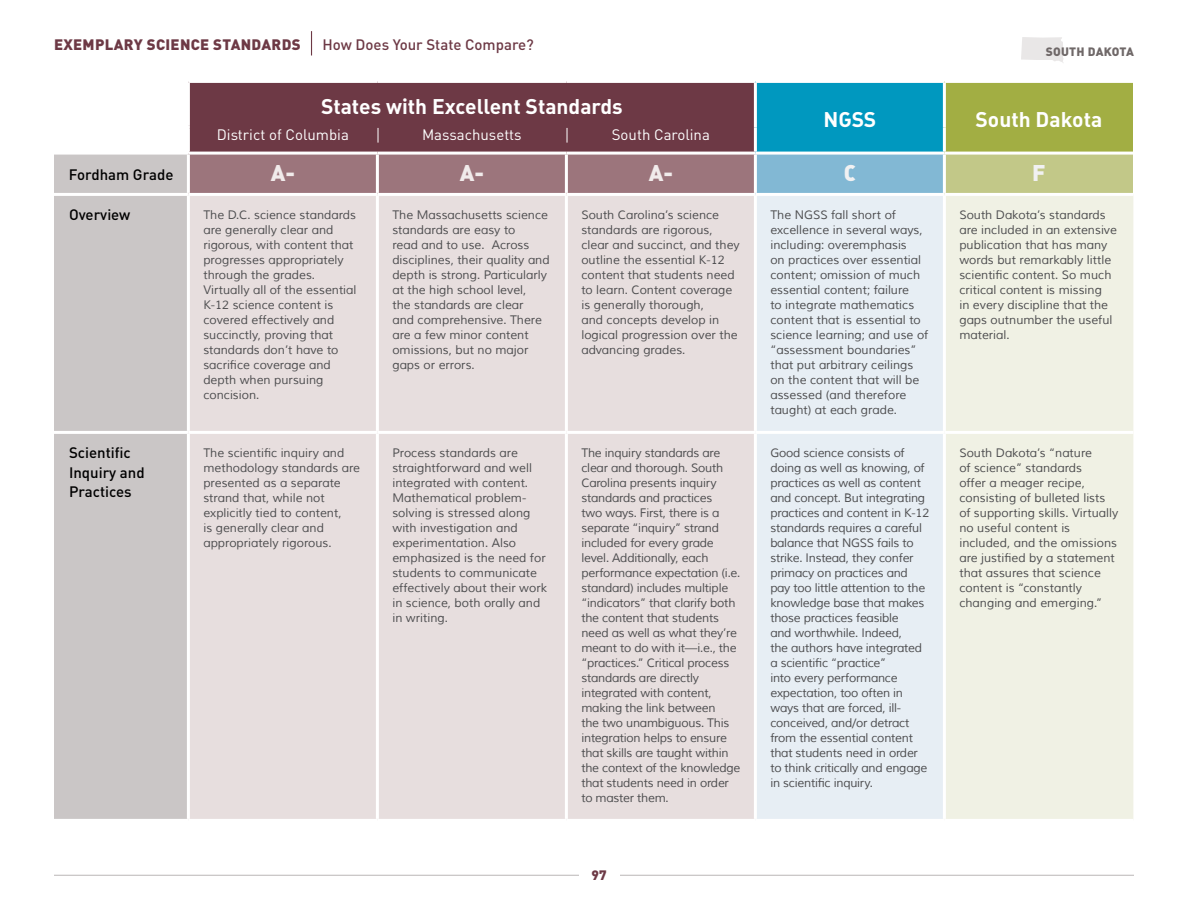
<style>
.page{position:relative;width:1188px;height:918px;background:#fff}
.page>*{position:absolute;margin:0;border:0;box-sizing:border-box;transform-origin:0 0}
.t1{font:22.5px "DIN Black Alternate";color:#f1ebeb}
.t2{font:22.5px "DIN Black Alternate";color:#f1f1f2}
.t3{font:21px "DIN Bold Alternate";color:#fff}
.t4{font:500 15px/19.5px "DIN";color:#000}
.t5{font:15px "DIN";color:#fff}
.t6{font:900 15px "DIN";letter-spacing:.02em;color:#6d3945}
.t7{font:500 15px "DIN";color:#6d3945}
.t8{font:900 13.5px "DIN";color:#6d3945}
.t9{font:12px/15px "Muli";color:#4d4d4f}
.t10{font:12px/15px "Muli";letter-spacing:-.02em;color:#4d4d4f}
.t11{font:900 12px "DIN";letter-spacing:.02em;color:#6f6868}
</style>
<div class="page">
<svg style="left:1021px;top:37px;width:43px;height:26px"></svg>
<hr style="left:54px;top:875px;width:1080px;height:1px;background:#bbb7b7">
<div style="left:579px;top:857px;width:40px;height:40px;background:#fff"></div>
<svg style="left:311px;top:31px;width:1px;height:25px"></svg>
<div style="left:755px;top:81px;width:189px;height:72px;background:#0098bf"></div>
<div style="left:944px;top:81px;width:189px;height:72px;background:#a2ae43"></div>
<div style="left:54px;top:155px;width:133px;height:664px;background:#cac6c6"></div>
<div style="left:755px;top:153px;width:189px;height:41px;background:#82b8d4"></div>
<div style="left:944px;top:153px;width:189px;height:41px;background:#c2c888"></div>
<div style="left:190px;top:196px;width:564px;height:623px;background:#e7dede"></div>
<div style="left:757px;top:196px;width:186px;height:623px;background:#e7eef4"></div>
<div style="left:946px;top:196px;width:187px;height:623px;background:#f0f1e4"></div>
<hr style="left:755px;top:80px;width:189px;height:3px;background:#fff">
<hr style="left:754px;top:83px;width:3px;height:44px;background:#fff">
<hr style="left:944px;top:80px;width:189px;height:3px;background:#fff">
<hr style="left:943px;top:83px;width:3px;height:44px;background:#fff">
<hr style="left:943px;top:127px;width:3px;height:25px;background:#fff">
<hr style="left:755px;top:152px;width:189px;height:3px;background:#fff">
<hr style="left:754px;top:155px;width:3px;height:38px;background:#fff">
<hr style="left:944px;top:152px;width:189px;height:3px;background:#fff">
<hr style="left:943px;top:155px;width:3px;height:38px;background:#fff">
<hr style="left:54px;top:193px;width:134px;height:3px;background:#fff">
<hr style="left:376px;top:196px;width:3px;height:235px;background:#fff">
<hr style="left:565px;top:196px;width:3px;height:235px;background:#fff">
<hr style="left:755px;top:193px;width:189px;height:3px;background:#fff">
<hr style="left:944px;top:193px;width:189px;height:3px;background:#fff">
<hr style="left:54px;top:431px;width:134px;height:3px;background:#fff">
<hr style="left:188px;top:431px;width:189px;height:3px;background:#fff">
<hr style="left:377px;top:431px;width:189px;height:3px;background:#fff">
<hr style="left:376px;top:434px;width:3px;height:385px;background:#fff">
<hr style="left:566px;top:431px;width:189px;height:3px;background:#fff">
<hr style="left:565px;top:434px;width:3px;height:385px;background:#fff">
<hr style="left:755px;top:431px;width:189px;height:3px;background:#fff">
<hr style="left:944px;top:431px;width:189px;height:3px;background:#fff">
<hr style="left:754px;top:127px;width:3px;height:25px;background:#fff">
<svg style="left:188px;top:81px;width:567px;height:113px;background:#855962"></svg>
<p class="t6" style="left:54px;top:34px;width:247px">EXEMPLARY SCIENCE STANDARDS</p>
<p class="t7" style="left:322px;top:35px;width:213px">How Does Your State Compare?</p>
<p class="t11" style="left:1046px;top:44px;width:82px">SOUTH DAKOTA</p>
<h2 class="t3" style="left:321px;top:93px;width:303px">States with Excellent Standards</h2>
<p class="t5" style="left:217px;top:125px;width:134px">District of Columbia</p>
<p class="t5" style="left:422px;top:125px;width:101px">Massachusetts</p>
<p class="t5" style="left:612px;top:125px;width:100px">South Carolina</p>
<h2 class="t3" style="left:823px;top:105px;width:55px">NGSS</h2>
<h2 class="t3" style="left:976px;top:105px;width:128px">South Dakota</h2>
<p class="t4" style="left:69px;top:164px;width:106px">Fordham Grade</p>
<h1 class="t1" style="left:271px;top:158px;width:26px">A-</h1>
<h1 class="t1" style="left:460px;top:158px;width:26px">A-</h1>
<h1 class="t1" style="left:649px;top:158px;width:26px">A-</h1>
<h1 class="t2" style="left:844px;top:158px;width:14px">C</h1>
<h1 class="t2" style="left:1032px;top:158px;width:15px">F</h1>
<p class="t4" style="left:69px;top:205px;width:63px">Overview</p>
<p class="t9" style="left:203px;top:208px;width:155px">The D.C. science standards are generally clear and rigorous, with content that progresses appropriately through the grades.<br>Virtually all of the essential<br>K-12 science content is covered effectively and succinctly, proving that standards don’t have to sacrifice coverage and depth when pursuing concision.</p>
<p class="t9" style="left:392px;top:208px;width:159px">The Massachusetts science standards are easy to<br>read and to use. Across disciplines, their quality and depth is strong. Particularly at the high school level,<br>the standards are clear<br>and comprehensive. There are a few minor content omissions, but no major gaps or errors.</p>
<p class="t9" style="left:581px;top:208px;width:160px">South Carolina’s science standards are rigorous, clear and succinct, and they outline the essential K-12 content that students need to learn. Content coverage is generally thorough,<br>and concepts develop in logical progression over the advancing grades.</p>
<p class="t9" style="left:770px;top:208px;width:159px">The NGSS fall short of excellence in several ways, including: overemphasis<br>on practices over essential content; omission of much essential content; failure<br>to integrate mathematics content that is essential to science learning; and use of “assessment boundaries” that put arbitrary ceilings on the content that will be assessed (and therefore taught) at each grade.</p>
<p class="t9" style="left:959px;top:208px;width:159px">South Dakota’s standards are included in an extensive publication that has many words but remarkably little scientific content. So much critical content is missing<br>in every discipline that the gaps outnumber the useful material.</p>
<p class="t4" style="left:69px;top:443px;width:77px">Scientific<br>Inquiry and<br>Practices</p>
<p class="t9" style="left:203px;top:446px;width:158px">The scientific inquiry and methodology standards are presented as a separate strand that, while not explicitly tied to content,<br>is generally clear and appropriately rigorous.</p>
<p class="t9" style="left:392px;top:446px;width:156px">Process standards are straightforward and well integrated with content.<br>Mathematical problem&shy;solving is stressed along with investigation and experimentation. Also emphasized is the need for students to communicate effectively about their work in science, both orally and in writing.</p>
<p class="t10" style="left:581px;top:446px;width:161px">The inquiry standards are clear and thorough. South<br>Carolina presents inquiry standards and practices<br>two ways. First, there is a separate “inquiry” strand included for every grade level. Additionally, each performance expectation (i.e. standard) includes multiple “indicators” that clarify both the content that students need as well as what they’re meant to do with it—i.e., the “practices.” Critical process standards are directly integrated with content, making the link between<br>the two unambiguous. This integration helps to ensure that skills are taught within the context of the knowledge that students need in order to master them.</p>
<p class="t10" style="left:770px;top:446px;width:160px">Good science consists of doing as well as knowing, of practices as well as content and concept. But integrating practices and content in K-12 standards requires a careful balance that NGSS fails to strike. Instead, they confer primacy on practices and pay too little attention to the knowledge base that makes those practices feasible<br>and worthwhile. Indeed,<br>the authors have integrated a scientific “practice”<br>into every performance expectation, too often in ways that are forced, ill&shy;conceived, and/or detract from the essential content that students need in order to think critically and engage in scientific inquiry.</p>
<p class="t9" style="left:959px;top:446px;width:160px">South Dakota’s “nature<br>of science” standards<br>offer a meager recipe, consisting of bulleted lists of supporting skills. Virtually no useful content is included, and the omissions are justified by a statement that assures that science content is “constantly changing and emerging.”</p>
<p class="t8" style="left:592px;top:866px;width:17px">97</p>
</div>
